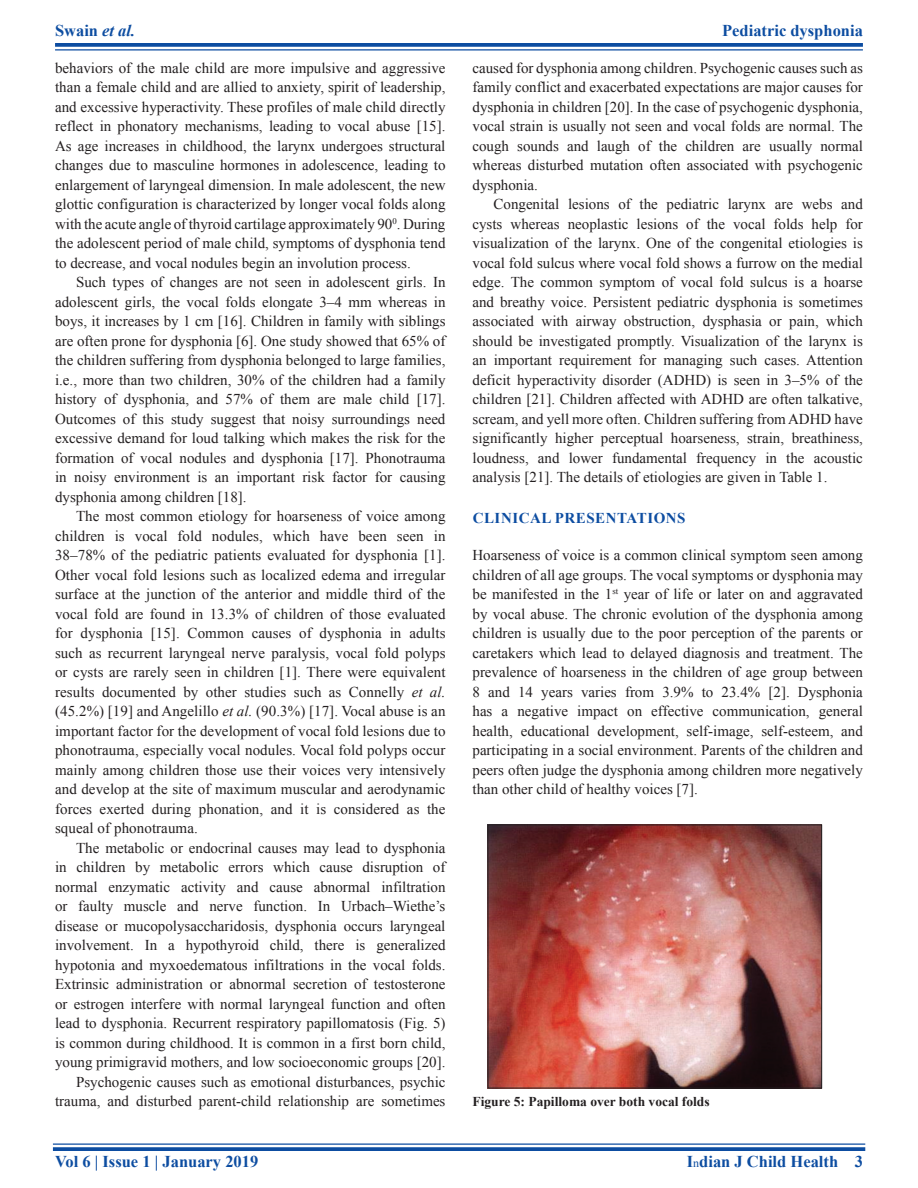
<style>
.page{position:relative;width:918px;height:1188px;background:#fff}
.page>*{position:absolute;margin:0;border:0;box-sizing:border-box;transform-origin:0 0}
.RF{font:700 16.5px "Times New Roman";color:#0d4da1}
.TX{font:15px/19.5px "Times New Roman";color:#231f20;text-align:justify}
.TXFL{font:15px/19.5px "Times New Roman";color:#231f20;text-align:justify}
.t1{font:700 15px "Times New Roman";letter-spacing:.035em;color:#0d4da1}
.FGC{font:700 13.5px "Times New Roman";color:#231f20}
.s1{font-style:italic}
.s2{font-weight:400;font-size:12px}
</style>
<div class="page">
<svg style="left:55px;top:43px;width:808px;height:4px;background:#1b57a6"></svg>
<hr style="left:55px;top:49px;width:808px;height:2px;background:#0d4da1">
<hr style="left:53px;top:1143px;width:812px;height:2px;background:#0d4da1">
<svg style="left:53px;top:1147px;width:812px;height:4px;background:#1b57a6"></svg>
<img style="left:490px;top:827px;width:330px;height:259px">
<div style="left:488px;top:825px;width:334px;height:263px;border:1px solid #231f20"></div>
<p class="RF" style="left:55px;top:18px;width:82px">Swain <span class="s1">et al.</span></p>
<p class="RF" style="left:722px;top:18px;width:142px">Pediatric dysphonia</p>
<p class="TX" style="left:55px;top:58px;width:392px">behaviors of the male child are more impulsive and aggressive than a female child and are allied to anxiety, spirit of leadership, and excessive hyperactivity. These profiles of male child directly reflect in phonatory mechanisms, leading to vocal abuse [15].<br>As age increases in childhood, the larynx undergoes structural changes due to masculine hormones in adolescence, leading to enlargement of laryngeal dimension. In male adolescent, the new glottic configuration is characterized by longer vocal folds along with the acute angle of thyroid cartilage approximately 90<sup>0</sup>. During the adolescent period of male child, symptoms of dysphonia tend to decrease, and vocal nodules begin an involution process.</p>
<p class="TX" style="left:55px;top:272px;width:392px;text-indent:21px">Such types of changes are not seen in adolescent girls. In adolescent girls, the vocal folds elongate 3–4 mm whereas in boys, it increases by 1 cm [16]. Children in family with siblings are often prone for dysphonia [6]. One study showed that 65% of the children suffering from dysphonia belonged to large families, i.e., more than two children, 30% of the children had a family history of dysphonia, and 57% of them are male child [17].<br>Outcomes of this study suggest that noisy surroundings need excessive demand for loud talking which makes the risk for the formation of vocal nodules and dysphonia [17]. Phonotrauma in noisy environment is an important risk factor for causing dysphonia among children [18].</p>
<p class="TX" style="left:55px;top:506px;width:392px;text-indent:21px">The most common etiology for hoarseness of voice among children is vocal fold nodules, which have been seen in 38–78% of the pediatric patients evaluated for dysphonia [1].<br>Other vocal fold lesions such as localized edema and irregular surface at the junction of the anterior and middle third of the vocal fold are found in 13.3% of children of those evaluated for dysphonia [15]. Common causes of dysphonia in adults such as recurrent laryngeal nerve paralysis, vocal fold polyps or cysts are rarely seen in children [1]. There were equivalent results documented by other studies such as Connelly <span class="s1">et al. </span>(45.2%) [19] and Angelillo <span class="s1">et al.</span> (90.3%) [17]. Vocal abuse is an important factor for the development of vocal fold lesions due to phonotrauma, especially vocal nodules. Vocal fold polyps occur mainly among children those use their voices very intensively and develop at the site of maximum muscular and aerodynamic forces exerted during phonation, and it is considered as the squeal of phonotrauma.</p>
<p class="TX" style="left:55px;top:838px;width:392px;text-indent:21px">The metabolic or endocrinal causes may lead to dysphonia in children by metabolic errors which cause disruption of normal enzymatic activity and cause abnormal infiltration or faulty muscle and nerve function. In Urbach–Wiethe’s disease or mucopolysaccharidosis, dysphonia occurs laryngeal involvement. In a hypothyroid child, there is generalized hypotonia and myxoedematous infiltrations in the vocal folds.<br>Extrinsic administration or abnormal secretion of testosterone or estrogen interfere with normal laryngeal function and often lead to dysphonia. Recurrent respiratory papillomatosis (Fig. 5) is common during childhood. It is common in a first born child, young primigravid mothers, and low socioeconomic groups [20].</p>
<p class="TX" style="left:55px;top:1072px;width:392px;text-align:right">Psychogenic causes such as emotional disturbances, psychic trauma, and disturbed parent-child relationship are sometimes</p>
<p class="TX" style="left:472px;top:58px;width:392px">caused for dysphonia among children. Psychogenic causes such as family conflict and exacerbated expectations are major causes for dysphonia in children [20]. In the case of psychogenic dysphonia, vocal strain is usually not seen and vocal folds are normal. The cough sounds and laugh of the children are usually normal whereas disturbed mutation often associated with psychogenic dysphonia.</p>
<p class="TX" style="left:472px;top:194px;width:392px;text-indent:21px">Congenital lesions of the pediatric larynx are webs and cysts whereas neoplastic lesions of the vocal folds help for visualization of the larynx. One of the congenital etiologies is vocal fold sulcus where vocal fold shows a furrow on the medial edge. The common symptom of vocal fold sulcus is a hoarse and breathy voice. Persistent pediatric dysphonia is sometimes associated with airway obstruction, dysphasia or pain, which should be investigated promptly. Visualization of the larynx is an important requirement for managing such cases. Attention deficit hyperactivity disorder (ADHD) is seen in 3–5% of the children [21]. Children affected with ADHD are often talkative, scream, and yell more often. Children suffering from ADHD have significantly higher perceptual hoarseness, strain, breathiness, loudness, and lower fundamental frequency in the acoustic analysis [21]. The details of etiologies are given in Table 1.</p>
<h1 class="t1" style="left:473px;top:507px;width:214px">CLINICAL PRESENTATIONS</h1>
<p class="TXFL" style="left:472px;top:545px;width:392px">Hoarseness of voice is a common clinical symptom seen among children of all age groups. The vocal symptoms or dysphonia may be manifested in the 1<sup>st</sup> year of life or later on and aggravated by vocal abuse. The chronic evolution of the dysphonia among children is usually due to the poor perception of the parents or caretakers which lead to delayed diagnosis and treatment. The prevalence of hoarseness in the children of age group between 8 and 14 years varies from 3.9% to 23.4% [2]. Dysphonia has a negative impact on effective communication, general health, educational development, self-image, self-esteem, and participating in a social environment. Parents of the children and peers often judge the dysphonia among children more negatively than other child of healthy voices [7].</p>
<p class="FGC" style="left:472px;top:1092px;width:239px">Figure 5: Papilloma over both vocal folds</p>
<p class="RF" style="left:55px;top:1150px;width:205px">Vol 6 | Issue 1 | January 2019</p>
<p class="RF" style="left:687px;top:1150px;width:178px">I<span class="s2">n</span>dian J Child Health 3</p>
</div>
